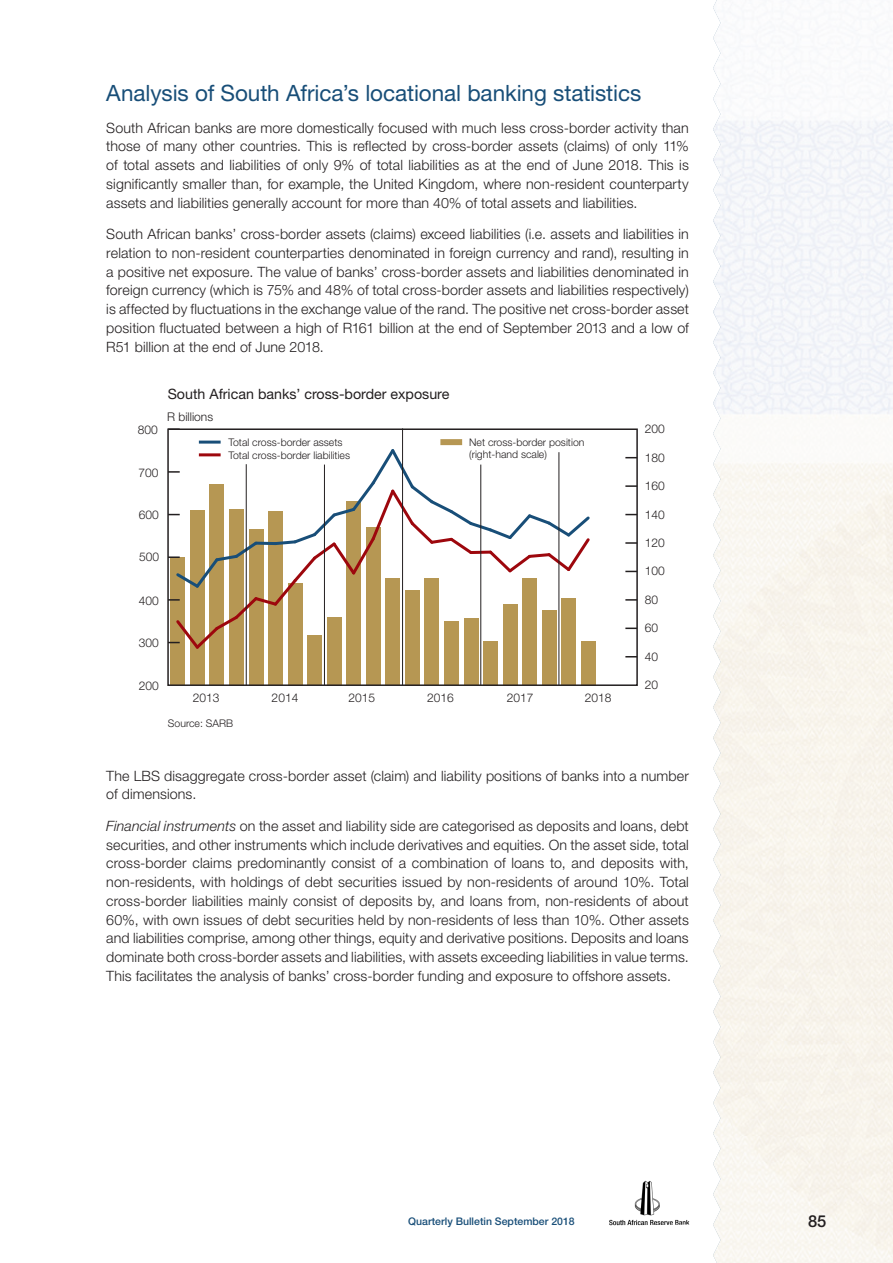
<style>
.page{position:relative;width:893px;height:1263px;background:#fff}
.page>*{position:absolute;margin:0;border:0;box-sizing:border-box;transform-origin:0 0}
.Heading_level_2{font:22.5px "Helvetica Neue LT Pro";letter-spacing:-.005em;color:#184e78}
.t1{font:500 16.5px "Helvetica Neue LT Pro";color:#231f20}
.Body_Text{font:300 14.25px/18.8px "Helvetica Neue LT Pro";letter-spacing:.01em;color:#231f20;text-align:justify}
.t2{font:14.25px "Helvetica Neue LT Pro";color:#231f20}
.t3{font:300 12px "Helvetica Neue LT Pro";color:#231f20}
.t4{font:300 10.5px/12.6px "Helvetica Neue LT Pro";color:#231f20}
.t5{font:500 10.5px "Helvetica Neue LT Pro";color:#184e78}
.s1{font-style:italic}
</style>
<div class="page">
<img style="left:609px;top:1180px;width:81px;height:46px">
<svg style="left:625px;top:627px;width:10px;height:2px"></svg>
<svg style="left:625px;top:599px;width:10px;height:2px"></svg>
<svg style="left:625px;top:542px;width:10px;height:2px"></svg>
<svg style="left:625px;top:485px;width:10px;height:2px"></svg>
<div style="left:171px;top:557px;width:14px;height:128px;background:#b69753"></div>
<div style="left:190px;top:510px;width:14px;height:175px;background:#b69753"></div>
<div style="left:210px;top:485px;width:14px;height:200px;background:#b69753"></div>
<div style="left:229px;top:509px;width:15px;height:176px;background:#b69753"></div>
<div style="left:249px;top:529px;width:14px;height:156px;background:#b69753"></div>
<div style="left:269px;top:512px;width:14px;height:173px;background:#b69753"></div>
<div style="left:288px;top:583px;width:14px;height:102px;background:#b69753"></div>
<div style="left:308px;top:635px;width:14px;height:50px;background:#b69753"></div>
<div style="left:327px;top:617px;width:14px;height:68px;background:#b69753"></div>
<div style="left:347px;top:502px;width:14px;height:183px;background:#b69753"></div>
<div style="left:366px;top:527px;width:14px;height:158px;background:#b69753"></div>
<div style="left:386px;top:578px;width:14px;height:107px;background:#b69753"></div>
<div style="left:405px;top:590px;width:14px;height:95px;background:#b69753"></div>
<div style="left:425px;top:578px;width:14px;height:107px;background:#b69753"></div>
<div style="left:444px;top:621px;width:14px;height:64px;background:#b69753"></div>
<div style="left:464px;top:618px;width:14px;height:67px;background:#b69753"></div>
<div style="left:483px;top:641px;width:15px;height:44px;background:#b69753"></div>
<div style="left:503px;top:604px;width:14px;height:81px;background:#b69753"></div>
<div style="left:523px;top:578px;width:14px;height:107px;background:#b69753"></div>
<div style="left:542px;top:610px;width:14px;height:75px;background:#b69753"></div>
<div style="left:562px;top:598px;width:14px;height:87px;background:#b69753"></div>
<div style="left:581px;top:641px;width:14px;height:44px;background:#b69753"></div>
<hr style="left:199px;top:441px;width:22px;height:3px;background:#184e78">
<div style="left:440px;top:439px;width:22px;height:6px;background:#b69753"></div>
<svg style="left:170px;top:446px;width:420px;height:205px"></svg>
<hr style="left:246px;top:464px;width:1px;height:221px;background:#231f20">
<hr style="left:324px;top:465px;width:1px;height:220px;background:#231f20">
<hr style="left:402px;top:428px;width:1px;height:257px;background:#231f20">
<hr style="left:480px;top:465px;width:1px;height:220px;background:#231f20">
<hr style="left:559px;top:452px;width:1px;height:233px;background:#231f20">
<div style="left:167px;top:428px;width:471px;height:258px;border:2px solid #231f20"></div>
<p class="Heading_level_2" style="left:106px;top:79px;width:537px">Analysis of South Africa’s locational banking statistics</p>
<p class="Body_Text" style="left:106px;top:118px;width:584px">South African banks are more domestically focused with much less cross-border activity than those of many other countries. This is reflected by cross-border assets (claims) of only 11% of total assets and liabilities of only 9% of total liabilities as at the end of June 2018. This is significantly smaller than, for example, the United Kingdom, where non-resident counterparty assets and liabilities generally account for more than 40% of total assets and liabilities.</p>
<p class="Body_Text" style="left:106px;top:224px;width:584px">South African banks’ cross-border assets (claims) exceed liabilities (i.e. assets and liabilities in relation to non-resident counterparties denominated in foreign currency and rand), resulting in a positive net exposure. The value of banks’ cross-border assets and liabilities denominated in foreign currency (which is 75% and 48% of total cross-border assets and liabilities respectively) is affected by fluctuations in the exchange value of the rand. The positive net cross-border asset position fluctuated between a high of R161 billion at the end of September 2013 and a low of R51 billion at the end of June 2018.</p>
<p class="t2" style="left:168px;top:385px;width:283px">South African banks’ cross-border exposure</p>
<p class="t3" style="left:167px;top:409px;width:47px">R billions</p>
<p class="t3" style="left:138px;top:422px;width:22px">800</p>
<p class="t3" style="left:139px;top:465px;width:22px">700</p>
<p class="t3" style="left:139px;top:507px;width:22px">600</p>
<p class="t3" style="left:139px;top:550px;width:22px">500</p>
<p class="t4" style="left:228px;top:436px;width:123px">Total cross-border assets<br>Total cross-border liabilities</p>
<p class="t4" style="left:469px;top:435px;width:117px">Net cross-border position (right-hand scale)</p>
<p class="t3" style="left:139px;top:593px;width:22px">400</p>
<p class="t3" style="left:139px;top:635px;width:22px">300</p>
<p class="t3" style="left:139px;top:678px;width:22px">200</p>
<p class="t3" style="left:193px;top:690px;width:28px">2013</p>
<p class="t3" style="left:272px;top:690px;width:28px">2014</p>
<p class="t3" style="left:349px;top:690px;width:28px">2015</p>
<p class="t3" style="left:427px;top:690px;width:28px">2016</p>
<p class="t3" style="left:507px;top:691px;width:28px">2017</p>
<p class="t3" style="left:585px;top:690px;width:28px">2018</p>
<p class="t4" style="left:168px;top:717px;width:67px">Source: SARB</p>
<p class="t3" style="left:645px;top:422px;width:22px">200</p>
<p class="t3" style="left:645px;top:450px;width:22px">180</p>
<p class="t3" style="left:645px;top:478px;width:22px">160</p>
<p class="t3" style="left:645px;top:507px;width:22px">140</p>
<p class="t3" style="left:645px;top:535px;width:22px">120</p>
<p class="t3" style="left:645px;top:564px;width:22px">100</p>
<p class="t3" style="left:645px;top:592px;width:15px">80</p>
<p class="t3" style="left:645px;top:621px;width:15px">60</p>
<p class="t3" style="left:645px;top:649px;width:15px">40</p>
<p class="t3" style="left:645px;top:678px;width:15px">20</p>
<p class="Body_Text" style="left:106px;top:766px;width:584px">The LBS disaggregate cross-border asset (claim) and liability positions of banks into a number of dimensions.</p>
<p class="Body_Text" style="left:106px;top:816px;width:584px"><span class="s1">Financial instruments</span> on the asset and liability side are categorised as deposits and loans, debt securities, and other instruments which include derivatives and equities. On the asset side, total cross-border claims predominantly consist of a combination of loans to, and deposits with, non-residents, with holdings of debt securities issued by non-residents of around 10%. Total cross-border liabilities mainly consist of deposits by, and loans from, non-residents of about 60%, with own issues of debt securities held by non-residents of less than 10%. Other assets and liabilities comprise, among other things, equity and derivative positions. Deposits and loans dominate both cross-border assets and liabilities, with assets exceeding liabilities in value terms.<br>This facilitates the analysis of banks’ cross-border funding and exposure to offshore assets.</p>
<p class="t5" style="left:408px;top:1215px;width:168px">Quarterly Bulletin September 2018</p>
<p class="t1" style="left:808px;top:1211px;width:20px">85</p>
</div>
